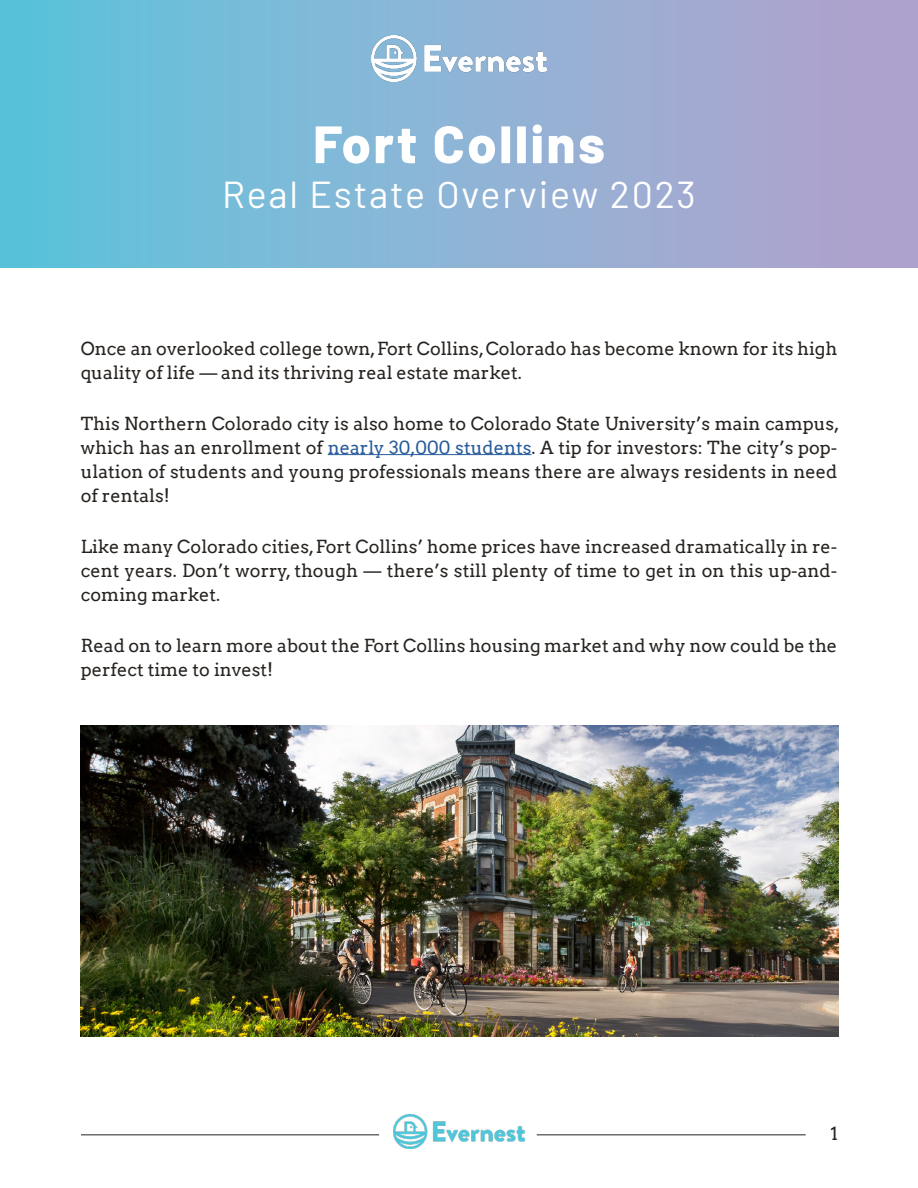
<style>
.page{position:relative;width:918px;height:1188px;background:#fff}
.page>*{position:absolute;margin:0;border:0;box-sizing:border-box;transform-origin:0 0}
.t1{font:800 52.5px "Barlow";letter-spacing:.05em;color:#fff}
.t2{font:37.5px "Barlow";letter-spacing:.05em;color:#fff}
.t3{font:18px/24px "Arvo";color:#26221f}
.s1{color:#275b9b}
</style>
<div class="page">
<img style="left:393px;top:1114px;width:132px;height:34px">
<hr style="left:81px;top:1134px;width:298px;height:1px;background:#26221f">
<hr style="left:537px;top:1134px;width:269px;height:1px;background:#26221f">
<div style="left:0;top:0;width:918px;height:268px;background:linear-gradient(to right,#5dc5dc,#b7a2ce)"></div>
<img style="left:372px;top:36px;width:174px;height:45px">
<hr style="left:328px;top:454px;width:204px;height:1px;background:#275b9b">
<img style="left:81px;top:726px;width:757px;height:310px">
<h1 class="t1" style="left:313px;top:105px;width:293px">Fort Collins</h1>
<h2 class="t2" style="left:222px;top:168px;width:475px">Real Estate Overview 2023</h2>
<p class="t3" style="left:81px;top:337px;width:758px">Once an overlooked college town, Fort Collins, Colorado has become known for its high quality of life — and its thriving real estate market.</p>
<p class="t3" style="left:81px;top:412px;width:760px;text-align:justify">This Northern Colorado city is also home to Colorado State University’s main campus, which has an enrollment of <span class="s1">nearly 30,000 students</span>. A tip for investors: The city’s pop&shy;ulation of students and young professionals means there are always residents in need of rentals!</p>
<p class="t3" style="left:81px;top:534px;width:758px;text-align:justify">Like many Colorado cities, Fort Collins’ home prices have increased dramatically in re&shy;cent years. Don’t worry, though — there’s still plenty of time to get in on this up-and&shy;coming market.</p>
<p class="t3" style="left:81px;top:633px;width:758px">Read on to learn more about the Fort Collins housing market and why now could be the perfect time to invest!</p>
<p class="t3" style="left:831px;top:1121px;width:9px">1</p>
</div>
